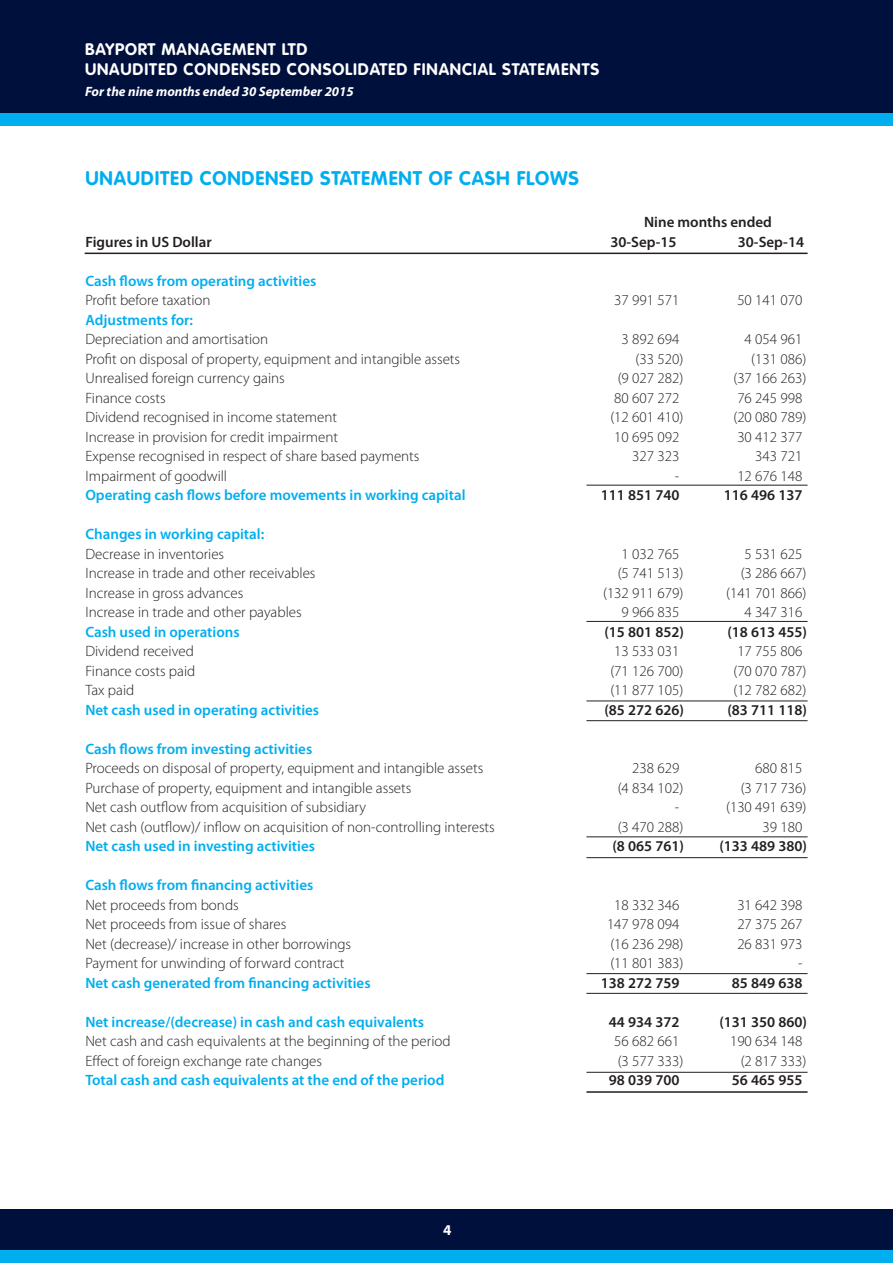
<style>
.page{position:relative;width:893px;height:1263px;background:#fff}
.page>*{position:absolute;margin:0;border:0;box-sizing:border-box;transform-origin:0 0}
.t1{font:700 19.5px "VAG Rounded";letter-spacing:.04em;color:#00aeef}
.t2{font:700 16.5px/19.8px "VAG Rounded";letter-spacing:.05em;color:#fff}
.t3{font:300 15px "Myriad Pro";color:#231f20}
.t4{font:600 15px "Myriad Pro";color:#00aeef}
.t5{font:600 15px "Myriad Pro";color:#231f20}
.t6{font:700 15px "Myriad Pro";color:#fff}
.t7{font:italic 700 13.5px "Myriad Pro";color:#fff}
</style>
<div class="page">
<div style="left:0;top:0;width:893px;height:114px;background:#00103d"></div>
<div style="left:0;top:113px;width:893px;height:13px;background:#00aeef"></div>
<div style="left:0;top:1209px;width:893px;height:42px;background:#00103d"></div>
<div style="left:0;top:1250px;width:893px;height:13px;background:#00aeef"></div>
<hr style="left:85px;top:253px;width:723px;height:1px;background:#231f20">
<hr style="left:586px;top:1072px;width:222px;height:1px;background:#231f20">
<hr style="left:586px;top:973px;width:222px;height:1px;background:#231f20">
<hr style="left:586px;top:836px;width:222px;height:1px;background:#231f20">
<hr style="left:586px;top:700px;width:222px;height:1px;background:#231f20">
<hr style="left:586px;top:485px;width:222px;height:1px;background:#231f20">
<hr style="left:586px;top:621px;width:222px;height:1px;background:#231f20">
<hr style="left:586px;top:1091px;width:222px;height:2px;background:#231f20">
<hr style="left:586px;top:993px;width:222px;height:1px;background:#231f20">
<hr style="left:586px;top:857px;width:222px;height:1px;background:#231f20">
<hr style="left:586px;top:720px;width:222px;height:1px;background:#231f20">
<p class="t2" style="left:85px;top:39px;width:516px">BAYPORT MANAGEMENT LTD<br>UNAUDITED CONDENSED CONSOLIDATED FINANCIAL STATEMENTS</p>
<p class="t7" style="left:85px;top:82px;width:270px">For the nine months ended 30 September 2015</p>
<h1 class="t1" style="left:85px;top:167px;width:495px">UNAUDITED CONDENSED STATEMENT OF CASH FLOWS</h1>
<p class="t5" style="left:644px;top:213px;width:129px">Nine months ended</p>
<p class="t5" style="left:85px;top:233px;width:128px">Figures in US Dollar</p>
<p class="t5" style="left:610px;top:233px;width:68px">30-Sep-15</p>
<p class="t5" style="left:738px;top:233px;width:68px">30-Sep-14</p>
<p class="t4" style="left:85px;top:272px;width:232px">Cash flows from operating activities</p>
<p class="t3" style="left:85px;top:292px;width:127px">Profit before taxation</p>
<p class="t3" style="left:614px;top:292px;width:67px">37 991 571</p>
<p class="t3" style="left:737px;top:292px;width:67px">50 141 070</p>
<p class="t4" style="left:85px;top:311px;width:109px">Adjustments for:</p>
<p class="t3" style="left:85px;top:331px;width:184px">Depreciation and amortisation</p>
<p class="t3" style="left:622px;top:331px;width:59px">3 892 694</p>
<p class="t3" style="left:745px;top:331px;width:59px">4 054 961</p>
<p class="t3" style="left:85px;top:351px;width:376px">Profit on disposal of property, equipment and intangible assets</p>
<p class="t3" style="left:636px;top:351px;width:49px">(33 520)</p>
<p class="t3" style="left:751px;top:351px;width:57px">(131 086)</p>
<p class="t3" style="left:85px;top:370px;width:201px">Unrealised foreign currency gains</p>
<p class="t3" style="left:618px;top:370px;width:67px">(9 027 282)</p>
<p class="t3" style="left:733px;top:370px;width:75px">(37 166 263)</p>
<p class="t3" style="left:85px;top:390px;width:82px">Finance costs</p>
<p class="t3" style="left:614px;top:390px;width:67px">80 607 272</p>
<p class="t3" style="left:737px;top:390px;width:67px">76 245 998</p>
<p class="t3" style="left:85px;top:409px;width:253px">Dividend recognised in income statement</p>
<p class="t3" style="left:610px;top:409px;width:75px">(12 601 410)</p>
<p class="t3" style="left:733px;top:409px;width:75px">(20 080 789)</p>
<p class="t3" style="left:85px;top:429px;width:254px">Increase in provision for credit impairment</p>
<p class="t3" style="left:614px;top:429px;width:67px">10 695 092</p>
<p class="t3" style="left:737px;top:429px;width:67px">30 412 377</p>
<p class="t3" style="left:85px;top:448px;width:336px">Expense recognised in respect of share based payments</p>
<p class="t3" style="left:632px;top:448px;width:49px">327 323</p>
<p class="t3" style="left:755px;top:448px;width:49px">343 721</p>
<p class="t3" style="left:85px;top:468px;width:143px">Impairment of goodwill</p>
<p class="t3" style="left:675px;top:468px;width:6px">-</p>
<p class="t3" style="left:737px;top:468px;width:67px">12 676 148</p>
<p class="t4" style="left:85px;top:487px;width:382px">Operating cash flows before movements in working capital</p>
<p class="t5" style="left:601px;top:487px;width:80px">111 851 740</p>
<p class="t5" style="left:724px;top:487px;width:80px">116 496 137</p>
<p class="t4" style="left:85px;top:526px;width:180px">Changes in working capital:</p>
<p class="t3" style="left:85px;top:546px;width:140px">Decrease in inventories</p>
<p class="t3" style="left:622px;top:546px;width:59px">1 032 765</p>
<p class="t3" style="left:745px;top:546px;width:59px">5 531 625</p>
<p class="t3" style="left:85px;top:565px;width:232px">Increase in trade and other receivables</p>
<p class="t3" style="left:618px;top:565px;width:67px">(5 741 513)</p>
<p class="t3" style="left:741px;top:565px;width:67px">(3 286 667)</p>
<p class="t3" style="left:85px;top:585px;width:159px">Increase in gross advances</p>
<p class="t3" style="left:603px;top:585px;width:82px">(132 911 679)</p>
<p class="t3" style="left:726px;top:585px;width:82px">(141 701 866)</p>
<p class="t3" style="left:85px;top:604px;width:218px">Increase in trade and other payables</p>
<p class="t3" style="left:622px;top:604px;width:59px">9 966 835</p>
<p class="t3" style="left:745px;top:604px;width:59px">4 347 316</p>
<p class="t4" style="left:85px;top:623px;width:156px">Cash used in operations</p>
<p class="t5" style="left:604px;top:623px;width:81px">(15 801 852)</p>
<p class="t5" style="left:727px;top:623px;width:81px">(18 613 455)</p>
<p class="t3" style="left:85px;top:643px;width:110px">Dividend received</p>
<p class="t3" style="left:614px;top:643px;width:67px">13 533 031</p>
<p class="t3" style="left:737px;top:643px;width:67px">17 755 806</p>
<p class="t3" style="left:85px;top:663px;width:111px">Finance costs paid</p>
<p class="t3" style="left:610px;top:663px;width:75px">(71 126 700)</p>
<p class="t3" style="left:733px;top:663px;width:75px">(70 070 787)</p>
<p class="t3" style="left:85px;top:682px;width:50px">Tax paid</p>
<p class="t3" style="left:610px;top:682px;width:75px">(11 877 105)</p>
<p class="t3" style="left:733px;top:682px;width:75px">(12 782 682)</p>
<p class="t4" style="left:85px;top:701px;width:235px">Net cash used in operating activities</p>
<p class="t5" style="left:604px;top:701px;width:81px">(85 272 626)</p>
<p class="t5" style="left:727px;top:701px;width:81px">(83 711 118)</p>
<p class="t4" style="left:85px;top:740px;width:228px">Cash flows from investing activities</p>
<p class="t3" style="left:85px;top:760px;width:399px">Proceeds on disposal of property, equipment and intangible assets</p>
<p class="t3" style="left:632px;top:760px;width:49px">238 629</p>
<p class="t3" style="left:755px;top:760px;width:49px">680 815</p>
<p class="t3" style="left:85px;top:780px;width:328px">Purchase of property, equipment and intangible assets</p>
<p class="t3" style="left:618px;top:780px;width:67px">(4 834 102)</p>
<p class="t3" style="left:741px;top:780px;width:67px">(3 717 736)</p>
<p class="t3" style="left:85px;top:799px;width:282px">Net cash outflow from acquisition of subsidiary</p>
<p class="t3" style="left:675px;top:799px;width:6px">-</p>
<p class="t3" style="left:726px;top:799px;width:82px">(130 491 639)</p>
<p class="t3" style="left:85px;top:819px;width:411px">Net cash (outflow)/ inflow on acquisition of non-controlling interests</p>
<p class="t3" style="left:618px;top:819px;width:67px">(3 470 288)</p>
<p class="t3" style="left:763px;top:819px;width:41px">39 180</p>
<p class="t4" style="left:85px;top:838px;width:231px">Net cash used in investing activities</p>
<p class="t5" style="left:612px;top:838px;width:73px">(8 065 761)</p>
<p class="t5" style="left:719px;top:838px;width:89px">(133 489 380)</p>
<p class="t4" style="left:85px;top:877px;width:229px">Cash flows from financing activities</p>
<p class="t3" style="left:85px;top:897px;width:155px">Net proceeds from bonds</p>
<p class="t3" style="left:614px;top:897px;width:67px">18 332 346</p>
<p class="t3" style="left:737px;top:897px;width:67px">31 642 398</p>
<p class="t3" style="left:85px;top:916px;width:202px">Net proceeds from issue of shares</p>
<p class="t3" style="left:607px;top:916px;width:74px">147 978 094</p>
<p class="t3" style="left:737px;top:916px;width:67px">27 375 267</p>
<p class="t3" style="left:85px;top:936px;width:267px">Net (decrease)/ increase in other borrowings</p>
<p class="t3" style="left:610px;top:936px;width:75px">(16 236 298)</p>
<p class="t3" style="left:737px;top:936px;width:67px">26 831 973</p>
<p class="t3" style="left:85px;top:955px;width:261px">Payment for unwinding of forward contract</p>
<p class="t3" style="left:610px;top:955px;width:75px">(11 801 383)</p>
<p class="t3" style="left:798px;top:955px;width:6px">-</p>
<p class="t4" style="left:85px;top:974px;width:287px">Net cash generated from financing activities</p>
<p class="t5" style="left:601px;top:974px;width:80px">138 272 759</p>
<p class="t5" style="left:732px;top:974px;width:72px">85 849 638</p>
<p class="t4" style="left:85px;top:1013px;width:340px">Net increase/(decrease) in cash and cash equivalents</p>
<p class="t5" style="left:609px;top:1013px;width:72px">44 934 372</p>
<p class="t5" style="left:719px;top:1013px;width:89px">(131 350 860)</p>
<p class="t3" style="left:85px;top:1033px;width:367px">Net cash and cash equivalents at the beginning of the period</p>
<p class="t3" style="left:614px;top:1033px;width:67px">56 682 661</p>
<p class="t3" style="left:730px;top:1033px;width:74px">190 634 148</p>
<p class="t3" style="left:85px;top:1053px;width:238px">Effect of foreign exchange rate changes</p>
<p class="t3" style="left:618px;top:1053px;width:67px">(3 577 333)</p>
<p class="t3" style="left:741px;top:1053px;width:67px">(2 817 333)</p>
<p class="t4" style="left:85px;top:1072px;width:360px">Total cash and cash equivalents at the end of the period</p>
<p class="t5" style="left:609px;top:1072px;width:72px">98 039 700</p>
<p class="t5" style="left:732px;top:1072px;width:72px">56 465 955</p>
<p class="t6" style="left:443px;top:1220px;width:10px">4</p>
</div>
